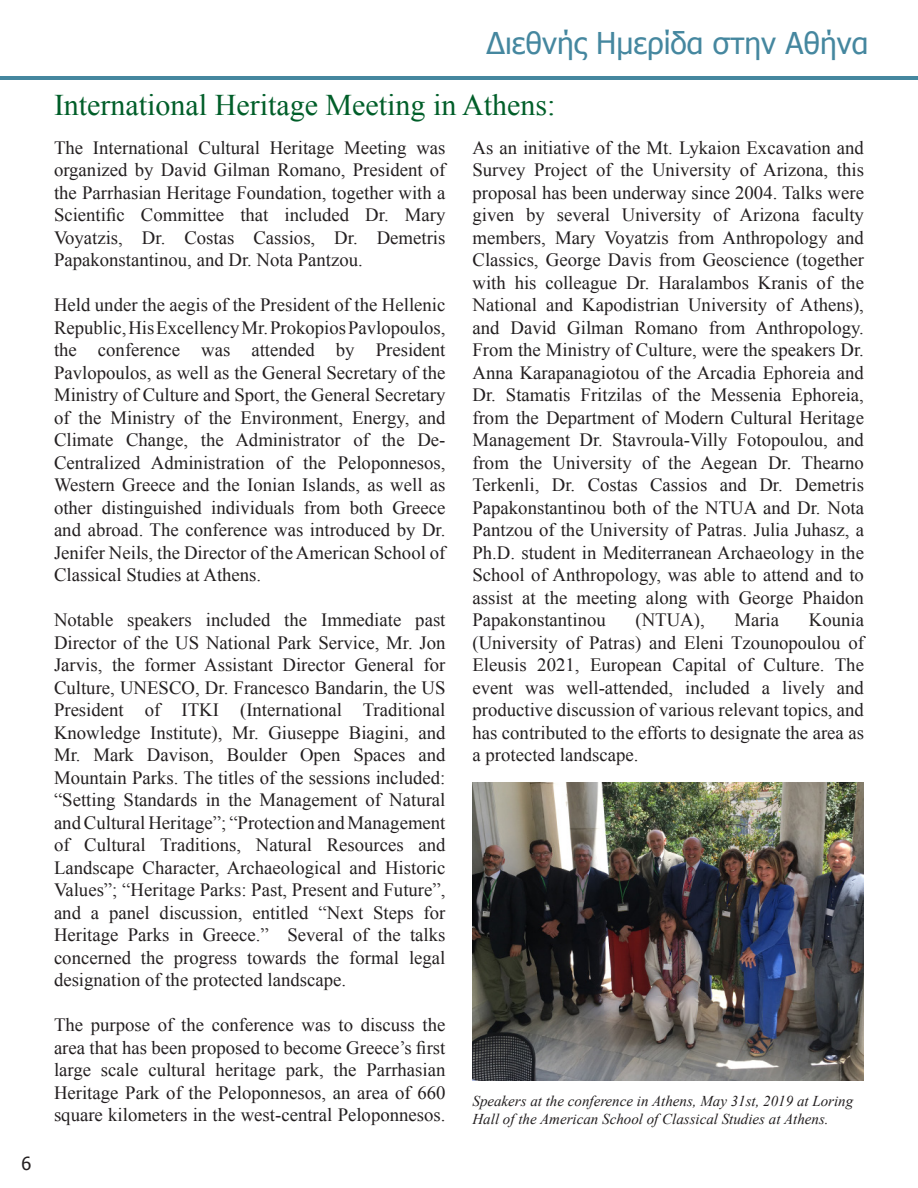
<style>
.page{position:relative;width:918px;height:1188px;background:#fff}
.page>*{position:absolute;margin:0;border:0;box-sizing:border-box;transform-origin:0 0}
.t1{font:30px "Times New Roman";color:#005e29}
._0_Eng_4{font:30px "Tahoma";color:#45879f}
.t2{font:18.75px/22.5px "Times New Roman";color:#231f20;text-align:justify}
.t3{font:18px "Tahoma";color:#231f20}
.t4{font:italic 15px/18px "Times New Roman";color:#231f20}
</style>
<div class="page">
<hr style="left:0;top:76px;width:918px;height:4px;background:#45879f">
<img style="left:472px;top:783px;width:392px;height:297px">
<p class="t3" style="left:21px;top:1151px;width:11px">6</p>
<p class="_0_Eng_4" style="left:487px;top:23px;width:383px">Διεθνής Ημερίδα στην Αθήνα</p>
<p class="t1" style="left:54px;top:85px;width:503px">International Heritage Meeting in Athens:</p>
<p class="t2" style="left:54px;top:136px;width:393px">The International Cultural Heritage Meeting was organized by David Gilman Romano, President of the Parrhasian Heritage Foundation, together with a Scientific Committee that included Dr. Mary Voyatzis, Dr. Costas Cassios, Dr. Demetris Papakonstantinou, and Dr. Nota Pantzou.</p>
<p class="t2" style="left:54px;top:293px;width:393px">Held under the aegis of the President of the Hellenic Republic, His Excellency Mr. Prokopios Pavlopoulos, the conference was attended by President Pavlopoulos, as well as the General Secretary of the Ministry of Culture and Sport, the General Secretary of the Ministry of the Environment, Energy, and Climate Change, the Administrator of the De-Centralized Administration of the Peloponnesos, Western Greece and the Ionian Islands, as well as other distinguished individuals from both Greece and abroad. The conference was introduced by Dr.<br>Jenifer Neils, the Director of the American School of Classical Studies at Athens.</p>
<p class="t2" style="left:54px;top:608px;width:393px">Notable speakers included the Immediate past Director of the US National Park Service, Mr. Jon Jarvis, the former Assistant Director General for Culture, UNESCO, Dr. Francesco Bandarin, the US President of ITKI (International Traditional Knowledge Institute), Mr. Giuseppe Biagini, and Mr. Mark Davison, Boulder Open Spaces and Mountain Parks. The titles of the sessions included: “Setting Standards in the Management of Natural and Cultural Heritage”; “Protection and Management of Cultural Traditions, Natural Resources and Landscape Character, Archaeological and Historic Values”; “Heritage Parks: Past, Present and Future”, and a panel discussion, entitled “Next Steps for Heritage Parks in Greece.” Several of the talks concerned the progress towards the formal legal designation of the protected landscape.</p>
<p class="t2" style="left:54px;top:1013px;width:393px">The purpose of the conference was to discuss the area that has been proposed to become Greece’s first large scale cultural heritage park, the Parrhasian Heritage Park of the Peloponnesos, an area of 660 square kilometers in the west-central Peloponnesos.</p>
<p class="t2" style="left:472px;top:136px;width:393px">As an initiative of the Mt. Lykaion Excavation and Survey Project of the University of Arizona, this proposal has been underway since 2004. Talks were given by several University of Arizona faculty members, Mary Voyatzis from Anthropology and Classics, George Davis from Geoscience (together with his colleague Dr. Haralambos Kranis of the National and Kapodistrian University of Athens), and David Gilman Romano from Anthropology.<br>From the Ministry of Culture, were the speakers Dr.<br>Anna Karapanagiotou of the Arcadia Ephoreia and Dr. Stamatis Fritzilas of the Messenia Ephoreia, from the Department of Modern Cultural Heritage Management Dr. Stavroula-Villy Fotopoulou, and from the University of the Aegean Dr. Thearno Terkenli, Dr. Costas Cassios and Dr. Demetris Papakonstantinou both of the NTUA and Dr. Nota Pantzou of the University of Patras. Julia Juhasz, a Ph.D. student in Mediterranean Archaeology in the School of Anthropology, was able to attend and to assist at the meeting along with George Phaidon Papakonstantinou</p>
<p class="t2" style="left:472px;top:608px;width:393px;text-indent:336px">Kounia (University of Patras) and Eleni Tzounopoulou of Eleusis 2021, European Capital of Culture. The event was well-attended, included a lively and productive discussion of various relevant topics, and has contributed to the efforts to designate the area as a protected landscape.</p>
<p class="t2" style="left:635px;top:608px;width:71px">(NTUA),</p>
<p class="t2" style="left:734px;top:608px;width:46px">Maria</p>
<p class="t4" style="left:472px;top:1091px;width:382px">Speakers at the conference in Athens, May 31st, 2019 at Loring<br>Hall of the American School of Classical Studies at Athens.</p>
</div>
